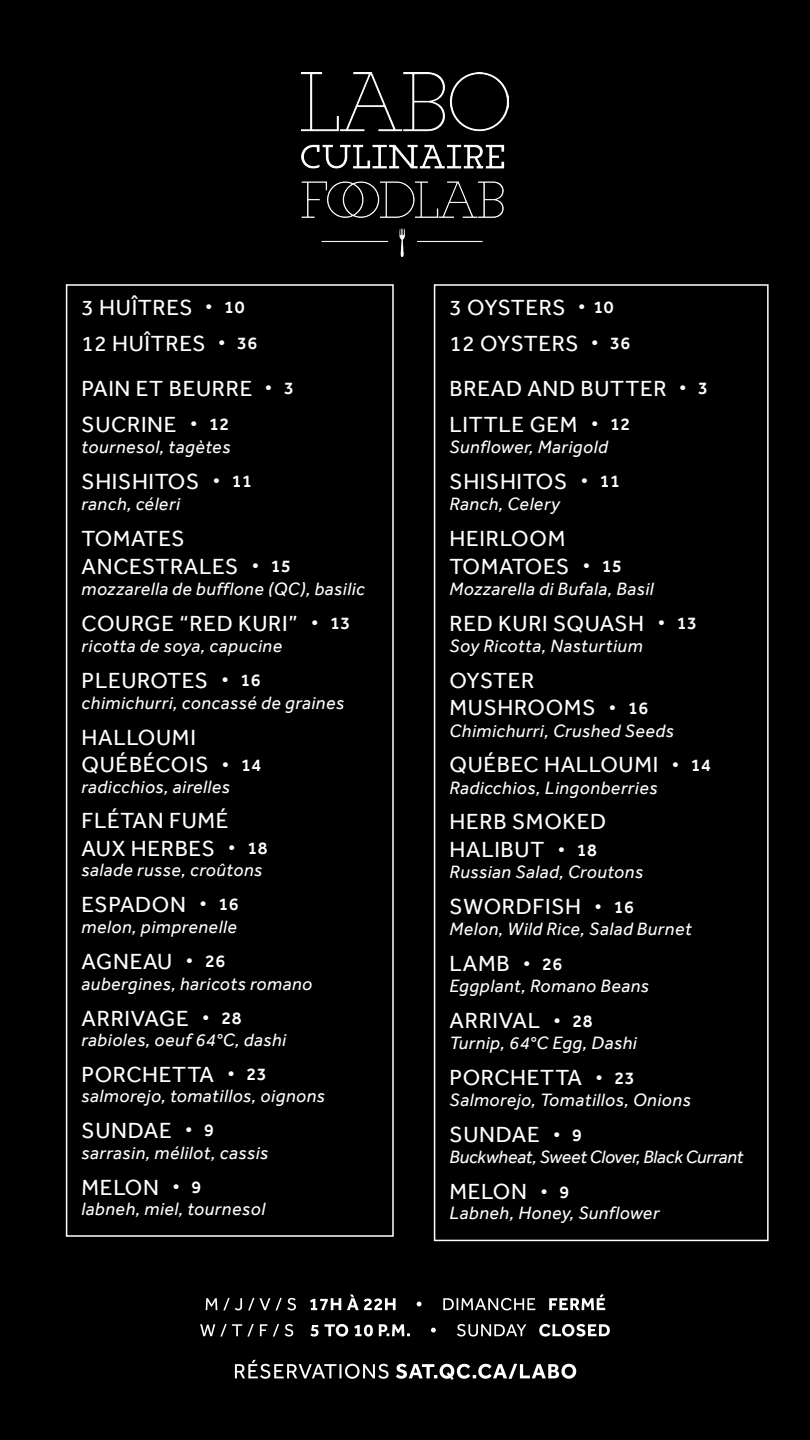
<style>
.page{position:relative;width:810px;height:1440px;background:#000}
.page>*{position:absolute;margin:0;border:0;box-sizing:border-box;transform-origin:0 0}
.t1{font:22.5px/27.8px "Effra";letter-spacing:.03em;color:#fff}
.t2{font:italic 18.38px "Effra";letter-spacing:.03em;color:#fff}
.t3{font:italic 18.38px "Effra";letter-spacing:-.01em;color:#fff}
.s1{font-weight:500;font-size:18px}
</style>
<div class="page">
<img style="left:301px;top:72px;width:208px;height:185px">
<svg style="left:235px;top:1360px;width:341px;height:20px"></svg>
<svg style="left:200px;top:1324px;width:410px;height:13px"></svg>
<svg style="left:206px;top:1295px;width:399px;height:15px"></svg>
<div style="left:434px;top:284px;width:335px;height:957px;border:2px solid #fff"></div>
<p class="t1" style="left:82px;top:289px;width:177px;line-height:36px">3 HUÎTRES <span class="s1">• 10<br></span>12 HUÎTRES <span class="s1">• 36</span></p>
<p class="t1" style="left:82px;top:370px;width:214px;line-height:36px">PAIN ET BEURRE <span class="s1">• 3<br></span>SUCRINE <span class="s1">• 12</span></p>
<p class="t2" style="left:82px;top:436px;width:150px">tournesol, tagètes</p>
<p class="t1" style="left:82px;top:467px;width:172px">SHISHITOS <span class="s1">• 11</span></p>
<p class="t2" style="left:82px;top:493px;width:100px">ranch, céleri</p>
<p class="t1" style="left:82px;top:524px;width:211px">TOMATES<br>ANCESTRALES <span class="s1">• 15</span></p>
<p class="t2" style="left:82px;top:578px;width:285px">mozzarella de bufflone (QC), basilic</p>
<p class="t1" style="left:82px;top:609px;width:270px">COURGE “RED KURI” <span class="s1">• 13</span></p>
<p class="t2" style="left:82px;top:635px;width:202px">ricotta de soya, capucine</p>
<p class="t1" style="left:82px;top:666px;width:181px">PLEUROTES <span class="s1">• 16</span></p>
<p class="t2" style="left:82px;top:692px;width:264px">chimichurri, concassé de graines</p>
<p class="t1" style="left:82px;top:723px;width:181px">HALLOUMI<br>QUÉBÉCOIS <span class="s1">• 14</span></p>
<p class="t2" style="left:82px;top:775px;width:150px">radicchios, airelles</p>
<p class="t1" style="left:82px;top:807px;width:187px">FLÉTAN FUMÉ<br>AUX HERBES <span class="s1">• 18</span></p>
<p class="t2" style="left:82px;top:859px;width:182px">salade russe, croûtons</p>
<p class="t1" style="left:82px;top:890px;width:159px">ESPADON <span class="s1">• 16</span></p>
<p class="t2" style="left:82px;top:916px;width:157px">melon, pimprenelle</p>
<p class="t1" style="left:82px;top:947px;width:145px">AGNEAU <span class="s1">• 26</span></p>
<p class="t2" style="left:82px;top:973px;width:232px">aubergines, haricots romano</p>
<p class="t1" style="left:82px;top:1004px;width:161px">ARRIVAGE <span class="s1">• 28</span></p>
<p class="t2" style="left:82px;top:1029px;width:206px">rabioles, oeuf 64°C, dashi</p>
<p class="t1" style="left:82px;top:1060px;width:187px">PORCHETTA <span class="s1">• 23</span></p>
<p class="t2" style="left:82px;top:1085px;width:245px">salmorejo, tomatillos, oignons</p>
<p class="t1" style="left:82px;top:1116px;width:134px">SUNDAE <span class="s1">• 9</span></p>
<p class="t2" style="left:82px;top:1142px;width:188px">sarrasin, mélilot, cassis</p>
<p class="t1" style="left:82px;top:1173px;width:121px">MELON <span class="s1">• 9</span></p>
<p class="t2" style="left:82px;top:1198px;width:185px">labneh, miel, tournesol</p>
<p class="t1" style="left:450px;top:289px;width:182px;line-height:36px">3 OYSTERS <span class="s1">• 10<br></span>12 OYSTERS <span class="s1">• 36</span></p>
<p class="t1" style="left:450px;top:370px;width:260px;line-height:36px">BREAD AND BUTTER <span class="s1">• 3<br></span>LITTLE GEM <span class="s1">• 12</span></p>
<p class="t2" style="left:450px;top:436px;width:160px">Sunflower, Marigold</p>
<p class="t1" style="left:450px;top:467px;width:172px">SHISHITOS <span class="s1">• 11</span></p>
<p class="t2" style="left:450px;top:493px;width:112px">Ranch, Celery</p>
<p class="t1" style="left:450px;top:524px;width:174px">HEIRLOOM<br>TOMATOES <span class="s1">• 15</span></p>
<p class="t2" style="left:450px;top:578px;width:206px">Mozzarella di Bufala, Basil</p>
<p class="t1" style="left:450px;top:609px;width:249px">RED KURI SQUASH <span class="s1">• 13</span></p>
<p class="t2" style="left:450px;top:635px;width:195px">Soy Ricotta, Nasturtium</p>
<p class="t1" style="left:450px;top:666px;width:200px">OYSTER<br>MUSHROOMS <span class="s1">• 16</span></p>
<p class="t2" style="left:450px;top:720px;width:226px">Chimichurri, Crushed Seeds</p>
<p class="t1" style="left:450px;top:751px;width:263px">QUÉBEC HALLOUMI <span class="s1">• 14</span></p>
<p class="t2" style="left:450px;top:777px;width:209px">Radicchios, Lingonberries</p>
<p class="t1" style="left:450px;top:808px;width:158px">HERB SMOKED<br>HALIBUT <span class="s1">• 18</span></p>
<p class="t2" style="left:450px;top:861px;width:195px">Russian Salad, Croutons</p>
<p class="t1" style="left:450px;top:892px;width:186px">SWORDFISH <span class="s1">• 16</span></p>
<p class="t2" style="left:450px;top:918px;width:244px">Melon, Wild Rice, Salad Burnet</p>
<p class="t1" style="left:450px;top:949px;width:114px">LAMB <span class="s1">• 26</span></p>
<p class="t2" style="left:450px;top:975px;width:201px">Eggplant, Romano Beans</p>
<p class="t1" style="left:450px;top:1006px;width:145px">ARRIVAL <span class="s1">• 28</span></p>
<p class="t2" style="left:450px;top:1032px;width:189px">Turnip, 64°C Egg, Dashi</p>
<p class="t1" style="left:450px;top:1063px;width:187px">PORCHETTA <span class="s1">• 23</span></p>
<p class="t2" style="left:450px;top:1089px;width:243px">Salmorejo, Tomatillos, Onions</p>
<p class="t1" style="left:450px;top:1120px;width:134px">SUNDAE <span class="s1">• 9</span></p>
<p class="t3" style="left:450px;top:1146px;width:296px">Buckwheat, Sweet Clover, Black Currant</p>
<p class="t1" style="left:450px;top:1177px;width:121px">MELON <span class="s1">• 9</span></p>
<p class="t2" style="left:450px;top:1202px;width:211px">Labneh, Honey, Sunflower</p>
</div>
